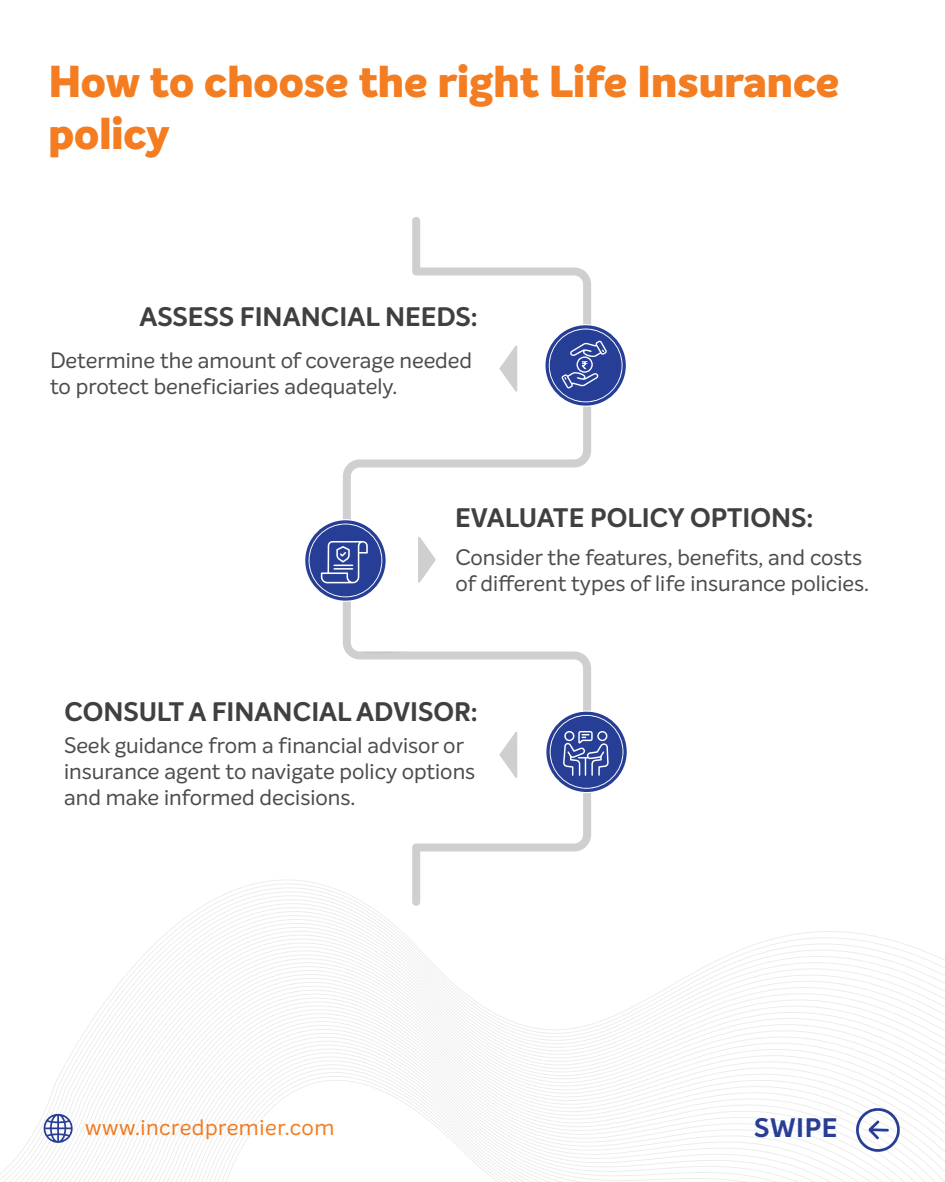
<style>
.page{position:relative;width:945px;height:1182px;background:#fff}
.page>*{position:absolute;margin:0;border:0;box-sizing:border-box;transform-origin:0 0}
.t1{font:800 43.75px/52.5px "Intelo";color:#f47c21}
.t2{font:700 26.25px "Intelo";color:#404040}
.t3{font:700 26.25px "Intelo Alt";letter-spacing:.025em;color:#273e96}
.t4{font:21.88px/26.2px "Intelo";color:#4c4c4c}
.t5{font:21.88px "Intelo";letter-spacing:.025em;color:#f47c21}
</style>
<div class="page">
<svg style="left:343px;top:217px;width:248px;height:493px"></svg>
<svg style="left:499px;top:345px;width:18px;height:46px"></svg>
<svg style="left:361px;top:651px;width:45px;height:2px"></svg>
<svg style="left:418px;top:536px;width:18px;height:46px"></svg>
<svg style="left:544px;top:324px;width:83px;height:83px"></svg>
<svg style="left:546px;top:325px;width:80px;height:80px"></svg>
<svg style="left:304px;top:519px;width:83px;height:82px"></svg>
<svg style="left:305px;top:520px;width:81px;height:80px"></svg>
<svg style="left:549px;top:328px;width:74px;height:74px;background:#596aae"></svg>
<svg style="left:309px;top:523px;width:73px;height:74px"></svg>
<svg style="left:499px;top:713px;width:124px;height:90px"></svg>
<svg style="left:223px;top:961px;width:676px;height:216px"></svg>
<svg style="left:223px;top:965px;width:670px;height:216px"></svg>
<svg style="left:223px;top:970px;width:665px;height:211px"></svg>
<svg style="left:187px;top:914px;width:4px;height:267px"></svg>
<svg style="left:177px;top:921px;width:4px;height:260px"></svg>
<svg style="left:164px;top:932px;width:4px;height:249px"></svg>
<svg style="left:154px;top:941px;width:4px;height:240px"></svg>
<svg style="left:141px;top:954px;width:4px;height:227px"></svg>
<svg style="left:131px;top:965px;width:4px;height:216px"></svg>
<svg style="left:0;top:969px;width:131px;height:212px"></svg>
<svg style="left:944px;top:959px;width:1px;height:222px"></svg>
<h1 class="t1" style="left:48px;top:57px;width:793px">How to choose the right Life Insurance policy</h1>
<p class="t2" style="left:140px;top:300px;width:340px">ASSESS FINANCIAL NEEDS:</p>
<p class="t4" style="left:50px;top:347px;width:424px">Determine the amount of coverage needed to protect beneficiaries adequately.</p>
<p class="t2" style="left:455px;top:501px;width:361px">EVALUATE POLICY OPTIONS:</p>
<p class="t4" style="left:455px;top:543px;width:415px">Consider the features, benefits, and costs of different types of life insurance policies.</p>
<p class="t2" style="left:64px;top:695px;width:415px">CONSULT A FINANCIAL ADVISOR:</p>
<p class="t4" style="left:64px;top:731px;width:413px">Seek guidance from a financial advisor or insurance agent to navigate policy options and make informed decisions.</p>
<p class="t5" style="left:85px;top:1113px;width:251px">www.incredpremier.com</p>
<p class="t3" style="left:754px;top:1110px;width:85px">SWIPE</p>
</div>
